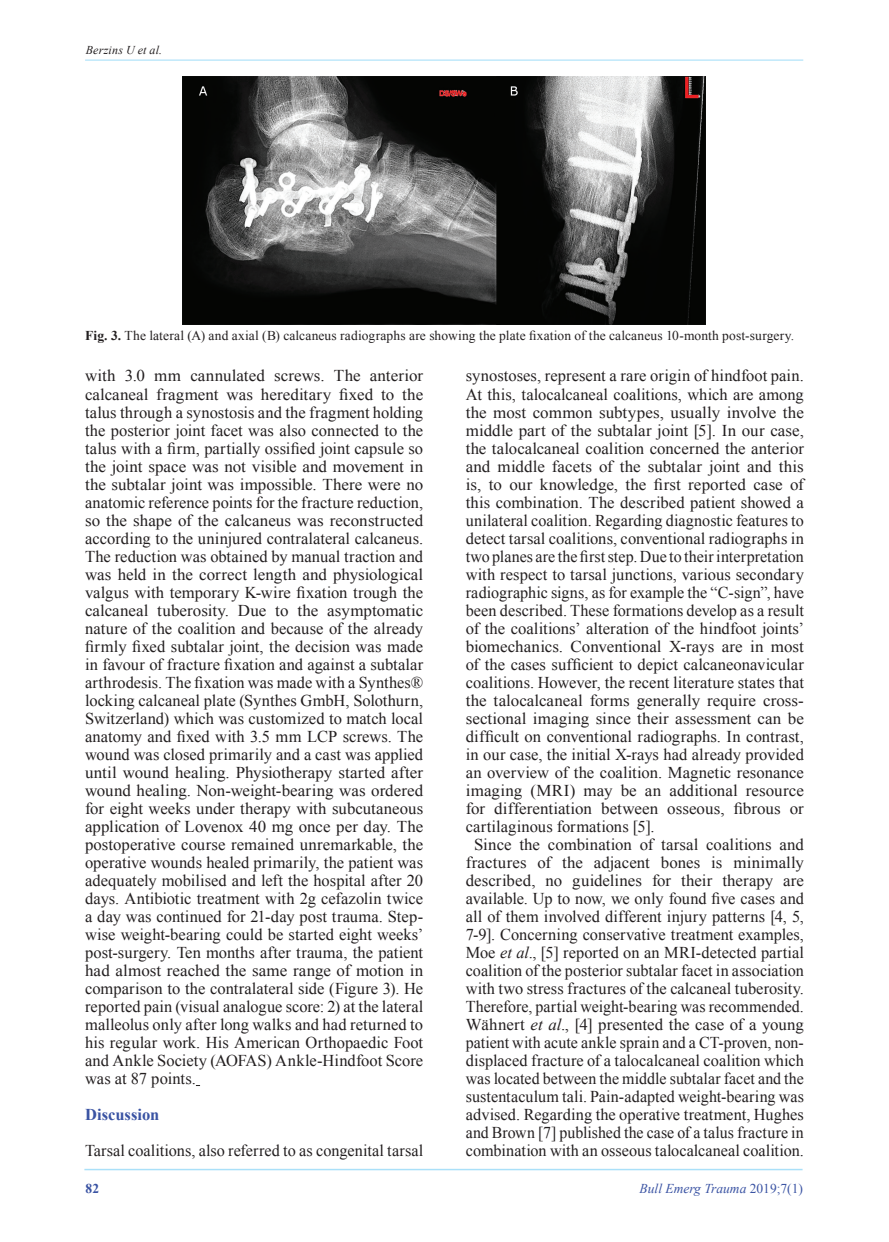
<style>
.page{position:relative;width:889px;height:1242px;background:#fff}
.page>*{position:absolute;margin:0;border:0;box-sizing:border-box;transform-origin:0 0}
.t1{font:16.5px/18px "Times New Roman";letter-spacing:.005em;color:#231f20;text-align:justify}
.t2{font:16.5px "Times New Roman";letter-spacing:.005em;color:#231f20;scale:.96 1}
.t3{font:700 16.5px "Times New Roman";color:#3a53a3}
.t4{font:13.5px "Times New Roman";letter-spacing:.01em;color:#231f20}
.t5{font:italic 13.5px "Times New Roman";color:#3a53a3}
.t6{font:700 13.5px "Times New Roman";color:#3a53a3}
.t7{font:italic 12px "Times New Roman";letter-spacing:.02em;color:#231f20}
.s1{font-weight:700}
.s2{font-style:italic}
.s3{font-style:normal}
</style>
<div class="page">
<hr style="left:85px;top:60px;width:718px;height:1px;background:#aae0f9">
<hr style="left:84px;top:1168px;width:718px;height:2px;background:#aae0f9">
<img style="left:182px;top:77px;width:524px;height:248px">
<p class="t7" style="left:86px;top:42px;width:78px">Berzins U et al.</p>
<p class="t4" style="left:85px;top:326px;width:710px"><span class="s1">Fig. 3.</span> The lateral (A) and axial (B) calcaneus radiographs are showing the plate fixation of the calcaneus 10-month post-surgery.</p>
<p class="t1" style="left:85px;top:366px;width:340px">with 3.0 mm cannulated screws. The anterior calcaneal fragment was hereditary fixed to the talus through a synostosis and the fragment holding the posterior joint facet was also connected to the talus with a firm, partially ossified joint capsule so the joint space was not visible and movement in the subtalar joint was impossible. There were no anatomic reference points for the fracture reduction, so the shape of the calcaneus was reconstructed according to the uninjured contralateral calcaneus.<br>The reduction was obtained by manual traction and was held in the correct length and physiological valgus with temporary K-wire fixation trough the calcaneal tuberosity. Due to the asymptomatic nature of the coalition and because of the already firmly fixed subtalar joint, the decision was made in favour of fracture fixation and against a subtalar arthrodesis. The fixation was made with a Synthes® locking calcaneal plate (Synthes GmbH, Solothurn, Switzerland) which was customized to match local anatomy and fixed with 3.5 mm LCP screws. The wound was closed primarily and a cast was applied until wound healing. Physiotherapy started after wound healing. Non-weight-bearing was ordered for eight weeks under therapy with subcutaneous application of Lovenox 40 mg once per day. The postoperative course remained unremarkable, the operative wounds healed primarily, the patient was adequately mobilised and left the hospital after 20 days. Antibiotic treatment with 2g cefazolin twice a day was continued for 21-day post trauma. Step&shy;wise weight-bearing could be started eight weeks’ post-surgery. Ten months after trauma, the patient had almost reached the same range of motion in comparison to the contralateral side (Figure 3). He reported pain (visual analogue score: 2) at the lateral malleolus only after long walks and had returned to his regular work. His American Orthopaedic Foot and Ankle Society (AOFAS) Ankle-Hindfoot Score was at 87 points.</p>
<p class="t3" style="left:85px;top:1102px;width:76px">Discussion</p>
<p class="t1" style="left:85px;top:1140px;width:340px">Tarsal coalitions, also referred to as congenital tarsal</p>
<p class="t1" style="left:466px;top:366px;width:340px">synostoses, represent a rare origin of hindfoot pain.</p>
<p class="t1" style="left:466px;top:384px;width:340px">At this, talocalcaneal coalitions, which are among</p>
<p class="t1" style="left:466px;top:402px;width:340px">the most common subtypes, usually involve the</p>
<p class="t1" style="left:466px;top:420px;width:340px">middle part of the subtalar joint [5]. In our case,</p>
<p class="t1" style="left:466px;top:438px;width:340px">the talocalcaneal coalition concerned the anterior</p>
<p class="t1" style="left:466px;top:456px;width:340px">and middle facets of the subtalar joint and this</p>
<p class="t1" style="left:466px;top:474px;width:340px">is, to our knowledge, the first reported case of</p>
<p class="t1" style="left:466px;top:492px;width:340px">this combination. The described patient showed a</p>
<p class="t1" style="left:466px;top:510px;width:340px">unilateral coalition. Regarding diagnostic features to</p>
<p class="t1" style="left:466px;top:528px;width:340px">detect tarsal coalitions, conventional radiographs in</p>
<p class="t1" style="left:466px;top:546px;width:340px">two planes are the first step. Due to their interpretation</p>
<p class="t1" style="left:466px;top:564px;width:340px">with respect to tarsal junctions, various secondary</p>
<p class="t1" style="left:466px;top:582px;width:340px">radiographic signs, as for example the “C-sign”, have</p>
<p class="t1" style="left:466px;top:600px;width:340px">been described. These formations develop as a result</p>
<p class="t1" style="left:466px;top:618px;width:340px">of the coalitions’ alteration of the hindfoot joints’</p>
<p class="t1" style="left:466px;top:636px;width:340px">biomechanics. Conventional X-rays are in most</p>
<p class="t1" style="left:466px;top:654px;width:340px">of the cases sufficient to depict calcaneonavicular</p>
<p class="t1" style="left:466px;top:672px;width:340px">coalitions. However, the recent literature states that</p>
<p class="t1" style="left:466px;top:690px;width:340px">the talocalcaneal forms generally require cross-</p>
<p class="t1" style="left:466px;top:708px;width:340px">sectional imaging since their assessment can be</p>
<p class="t1" style="left:466px;top:726px;width:340px">difficult on conventional radiographs. In contrast,</p>
<p class="t1" style="left:466px;top:744px;width:340px">in our case, the initial X-rays had already provided</p>
<p class="t1" style="left:466px;top:762px;width:340px">an overview of the coalition. Magnetic resonance</p>
<p class="t1" style="left:466px;top:780px;width:340px">imaging (MRI) may be an additional resource</p>
<p class="t1" style="left:466px;top:798px;width:340px">for differentiation between osseous, fibrous or</p>
<p class="t1" style="left:466px;top:816px;width:190px">cartilaginous formations [5].</p>
<p class="t1" style="left:474px;top:834px;width:331px">Since the combination of tarsal coalitions and</p>
<p class="t1" style="left:466px;top:852px;width:340px">fractures of the adjacent bones is minimally</p>
<p class="t1" style="left:466px;top:870px;width:340px">described, no guidelines for their therapy are</p>
<p class="t1" style="left:466px;top:888px;width:340px">available. Up to now, we only found five cases and</p>
<p class="t1" style="left:466px;top:906px;width:340px">all of them involved different injury patterns [4, 5,</p>
<p class="t1" style="left:466px;top:924px;width:340px">7-9]. Concerning conservative treatment examples,</p>
<p class="t1" style="left:466px;top:942px;width:340px">Moe <span class="s2">et al</span>., [5] reported on an MRI-detected partial</p>
<p class="t1" style="left:466px;top:960px;width:340px">coalition of the posterior subtalar facet in association</p>
<p class="t1" style="left:466px;top:978px;width:340px">with two stress fractures of the calcaneal tuberosity.</p>
<p class="t1" style="left:466px;top:996px;width:340px">Therefore, partial weight-bearing was recommended.</p>
<p class="t1" style="left:466px;top:1014px;width:340px">Wähnert <span class="s2">et al</span>., [4] presented the case of a young</p>
<p class="t1" style="left:466px;top:1032px;width:340px">patient with acute ankle sprain and a CT-proven, non-</p>
<p class="t1" style="left:466px;top:1050px;width:340px">displaced fracture of a talocalcaneal coalition which</p>
<p class="t2" style="left:466px;top:1066px;width:354px">was located between the middle subtalar facet and the</p>
<p class="t1" style="left:466px;top:1086px;width:340px">sustentaculum tali. Pain-adapted weight-bearing was</p>
<p class="t1" style="left:466px;top:1104px;width:340px">advised. Regarding the operative treatment, Hughes</p>
<p class="t2" style="left:466px;top:1120px;width:354px">and Brown [7] published the case of a talus fracture in</p>
<p class="t1" style="left:466px;top:1140px;width:340px">combination with an osseous talocalcaneal coalition.</p>
<p class="t6" style="left:86px;top:1178px;width:15px">82</p>
<p class="t5" style="left:639px;top:1179px;width:165px">Bull Emerg Trauma <span class="s3">2019;7(1)</span></p>
</div>
